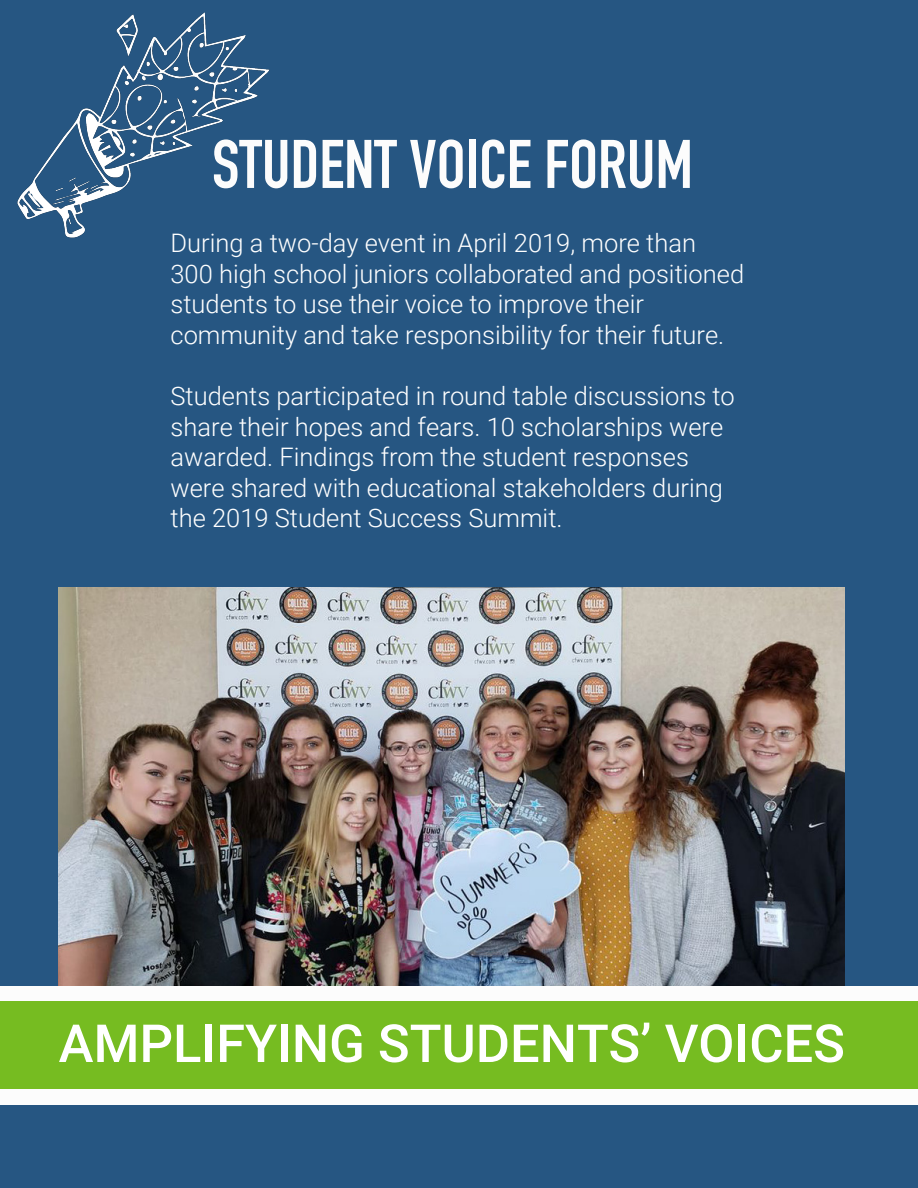
<style>
.page{position:relative;width:918px;height:1188px;background:#265682}
.page>*{position:absolute;margin:0;border:0;box-sizing:border-box;transform-origin:0 0}
.SML_Heading_2_center{font:700 67.5px "DIN Condensed";color:#fcfcfc}
.t1{font:500 52.5px "Roboto";color:#fff}
.Med_Body_WHT{font:300 25.5px/30.6px "Roboto";color:#fff}
</style>
<div class="page">
<img style="left:58px;top:587px;width:787px;height:399px">
<div style="left:0;top:986px;width:918px;height:118px;background:#fcfcfc"></div>
<div style="left:0;top:1002px;width:918px;height:87px;background:#76bc21"></div>
<img style="left:17px;top:12px;width:253px;height:226px">
<p class="SML_Heading_2_center" style="left:212px;top:119px;width:483px">STUDENT VOICE FORUM</p>
<p class="Med_Body_WHT" style="left:171px;top:227px;width:575px">During a two-day event in April 2019, more than<br>300 high school juniors collaborated and positioned students to use their voice to improve their</p>
<p class="Med_Body_WHT" style="left:171px;top:318px;width:555px">community and take responsibility for their future.</p>
<p class="Med_Body_WHT" style="left:171px;top:380px;width:566px">Students participated in round table discussions to share their hopes and fears. 10 scholarships were awarded. Findings from the student responses were shared with educational stakeholders during the 2019 Student Success Summit.</p>
<p class="t1" style="left:59px;top:1007px;width:788px">AMPLIFYING STUDENTS’ VOICES</p>
</div>
